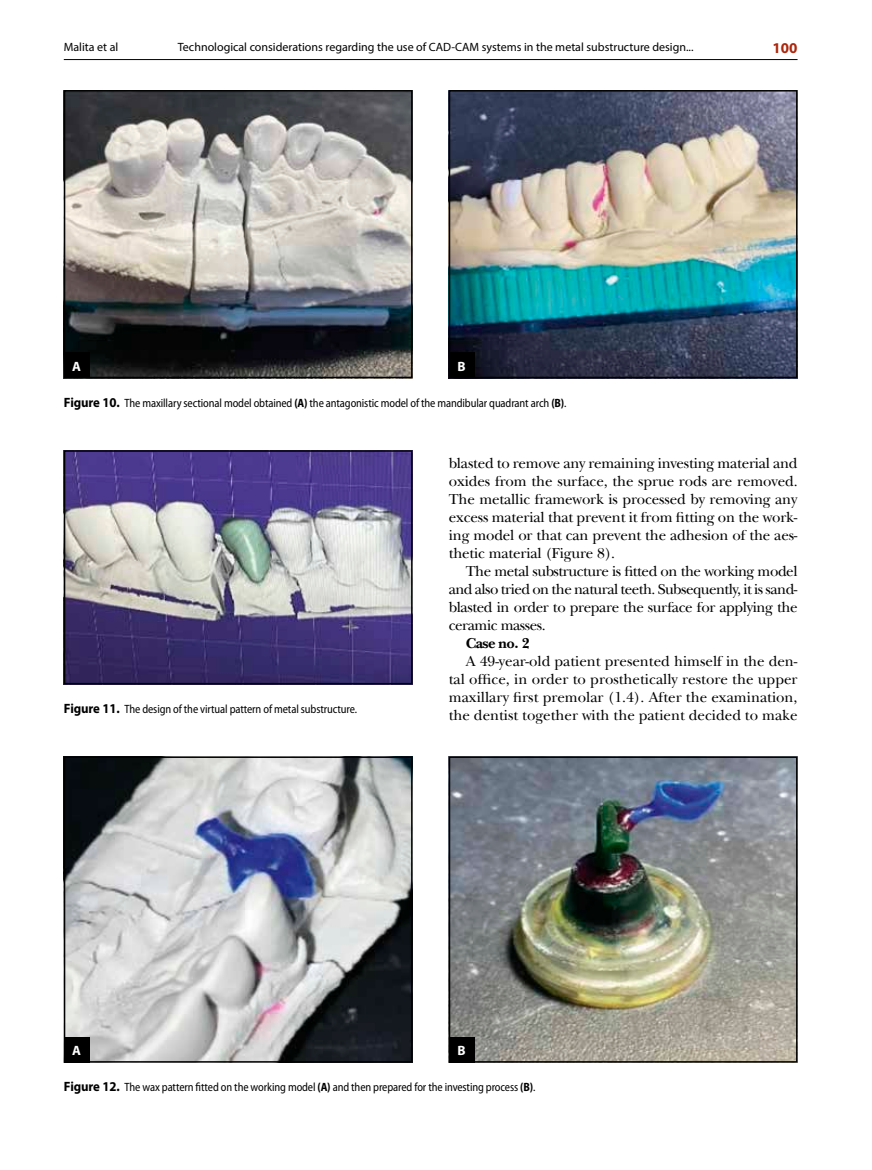
<style>
.page{position:relative;width:872px;height:1170px;background:#fff}
.page>*{position:absolute;margin:0;border:0;box-sizing:border-box;transform-origin:0 0}
.t1{font:15px/18px "Baskerville Std RO";letter-spacing:-.01em;color:#000;text-align:justify}
.t2{font:700 15px "Baskerville Std RO";letter-spacing:-.03em;color:#000}
.t3{font:700 15px "Myriad Pro";color:#ab270d}
.t4{font:700 13.5px "Myriad Pro";color:#fff}
.t5{font:semi-condensed 12px "Myriad Pro";letter-spacing:-.01em;color:#000;scale:.95 1}
.t6{font:12px "Myriad Pro";color:#000}
.s1{font-weight:700;font-stretch:normal;font-size:13.5px}
.s2{font-weight:700}
</style>
<div class="page">
<hr style="left:64px;top:59px;width:733px;height:1px;background:#000">
<img style="left:67px;top:453px;width:342px;height:228px">
<div style="left:64px;top:450px;width:348px;height:234px;border:2px solid #000"></div>
<img style="left:67px;top:93px;width:342px;height:282px">
<div style="left:64px;top:90px;width:348px;height:288px;border:2px solid #000"></div>
<img style="left:452px;top:93px;width:342px;height:282px">
<div style="left:449px;top:90px;width:348px;height:288px;border:2px solid #000"></div>
<div style="left:64px;top:352px;width:25px;height:26px;background:#000"></div>
<div style="left:449px;top:352px;width:25px;height:26px;background:#000"></div>
<img style="left:67px;top:759px;width:342px;height:300px">
<div style="left:64px;top:756px;width:348px;height:306px;border:2px solid #000"></div>
<img style="left:452px;top:759px;width:342px;height:300px">
<div style="left:449px;top:756px;width:348px;height:306px;border:2px solid #000"></div>
<div style="left:64px;top:1036px;width:25px;height:26px;background:#000"></div>
<div style="left:449px;top:1036px;width:25px;height:26px;background:#000"></div>
<p class="t6" style="left:64px;top:40px;width:56px">Malita et al</p>
<p class="t6" style="left:178px;top:40px;width:517px">Technological considerations regarding the use of CAD-CAM systems in the metal substructure design...</p>
<p class="t3" style="left:772px;top:38px;width:26px">100</p>
<p class="t4" style="left:72px;top:357px;width:10px">A</p>
<p class="t4" style="left:457px;top:357px;width:10px">B</p>
<p class="t5" style="left:64px;top:396px;width:531px"><span class="s1">Figure 10.</span> The maxillary sectional model obtained <span class="s2">(A)</span> the antagonistic model of the mandibular quadrant arch <span class="s2">(B)</span>.</p>
<p class="t5" style="left:64px;top:702px;width:310px"><span class="s1">Figure 11.</span> The design of the virtual pattern of metal substructure.</p>
<p class="t1" style="left:449px;top:454px;width:350px">blasted to remove any remaining investing material and oxides from the surface, the sprue rods are removed.<br>The metallic framework is processed by removing any excess material that prevent it from fitting on the work&shy;ing model or that can prevent the adhesion of the aes&shy;thetic material (Figure 8).</p>
<p class="t1" style="left:449px;top:562px;width:350px;text-indent:17px">The metal substructure is fitted on the working model and also tried on the natural teeth. Subsequently, it is sand&shy;blasted in order to prepare the surface for applying the ceramic masses.</p>
<p class="t2" style="left:466px;top:634px;width:65px">Case no. 2</p>
<p class="t1" style="left:449px;top:652px;width:350px;text-indent:17px">A 49-year-old patient presented himself in the den&shy;tal office, in order to prosthetically restore the upper maxillary first premolar (1.4). After the examination, the dentist together with the patient decided to make</p>
<p class="t4" style="left:72px;top:1041px;width:10px">A</p>
<p class="t4" style="left:457px;top:1041px;width:10px">B</p>
<p class="t5" style="left:64px;top:1080px;width:498px"><span class="s1">Figure 12.</span> The wax pattern fitted on the working model <span class="s2">(A)</span> and then prepared for the investing process <span class="s2">(B)</span>.</p>
</div>
